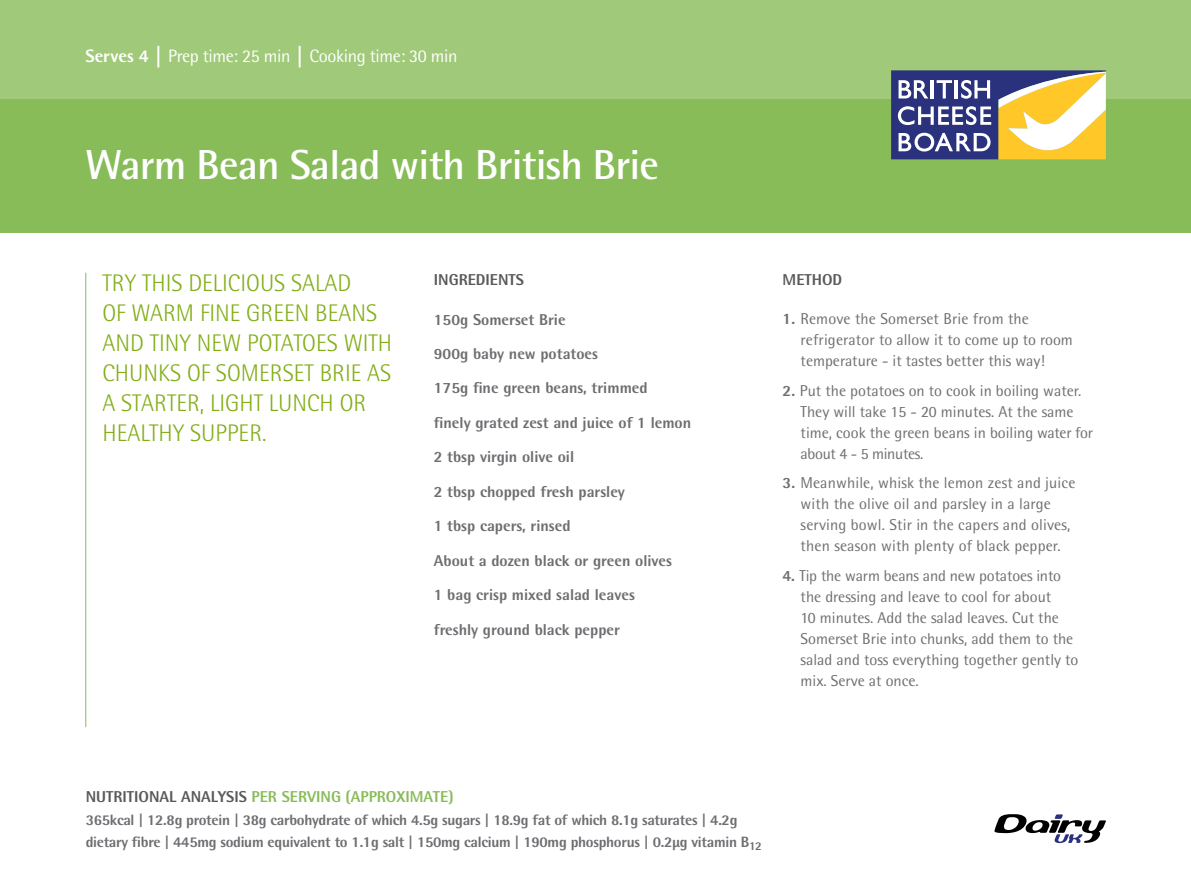
<style>
.page{position:relative;width:1191px;height:893px;background:#fff}
.page>*{position:absolute;margin:0;border:0;box-sizing:border-box;transform-origin:0 0}
.t1{font:700 42px "Rotis Semi Sans";letter-spacing:-.02em;color:#fff}
.t2{font:300 24px/30px "Rotis Semi Sans";color:#82ad17}
.t3{font:18px "Rotis Semi Sans";letter-spacing:-.02em;color:#fff}
.t4{font:15.75px/21px "Rotis Semi Sans";color:#6d6e71}
.t5{font:800 15.75px/34.5px "Rotis Semi Sans";color:#6d6e71}
.t6{font:800 15.75px "Rotis Semi Sans";color:#88bc58}
.t7{font:800 15.75px "Rotis Semi Sans";color:#58595b}
.t8{font:800 15px/22.5px "Rotis Semi Sans";letter-spacing:-.02em;color:#6d6e71}
.s1{font-weight:800}
.s2{font-weight:700;font-size:24px}
.s3{color:#58595b}
</style>
<div class="page">
<div style="left:0;top:0;width:1191px;height:233px;background:#a0c979"></div>
<div style="left:0;top:100px;width:1191px;height:133px;background:#88bc58"></div>
<svg style="left:994px;top:814px;width:112px;height:29px"></svg>
<hr style="left:85px;top:273px;width:1px;height:454px;background:#88bc58">
<svg style="left:891px;top:70px;width:215px;height:89px;background:#9f948b"></svg>
<p class="t3" style="left:85px;top:46px;width:373px"><span class="s1">Serves 4</span> <span class="s2">|</span> Prep time: 25 min <span class="s2">|</span> Cooking time: 30 min</p>
<h1 class="t1" style="left:85px;top:139px;width:575px">Warm Bean Salad with British Brie</h1>
<h2 class="t2" style="left:102px;top:268px;width:291px">TRY THIS DELICIOUS SALAD<br>OF WARM FINE GREEN BEANS<br>AND TINY NEW POTATOES WITH<br>CHUNKS OF SOMERSET BRIE AS<br>A STARTER, LIGHT LUNCH OR<br>HEALTHY SUPPER.</h2>
<p class="t7" style="left:434px;top:270px;width:89px">Ingredients</p>
<p class="t5" style="left:434px;top:302px;width:259px">150g Somerset Brie<br>900g baby new potatoes<br>175g fine green beans, trimmed<br>finely grated zest and juice of 1 lemon<br>2 tbsp virgin olive oil<br>2 tbsp chopped fresh parsley<br>1 tbsp capers, rinsed<br>About a dozen black or green olives<br>1 bag crisp mixed salad leaves<br>freshly ground black pepper</p>
<p class="t7" style="left:782px;top:270px;width:61px">Method</p>
<p class="t4" style="left:800px;top:308px;width:274px;text-indent:-18px"><span class="s1">1.</span> Remove the Somerset Brie from the refrigerator to allow it to come up to room temperature - it tastes better this way!</p>
<p class="t4" style="left:800px;top:380px;width:294px;text-indent:-18px"><span class="s1">2.</span> Put the potatoes on to cook in boiling water.<br>They will take 15 - 20 minutes. At the same time, cook the green beans in boiling water for about 4 - 5 minutes.</p>
<p class="t4" style="left:800px;top:472px;width:276px;text-indent:-18px"><span class="s1">3.</span> Meanwhile, whisk the lemon zest and juice with the olive oil and parsley in a large serving bowl. Stir in the capers and olives, then season with plenty of black pepper.</p>
<p class="t4" style="left:800px;top:565px;width:279px;text-indent:-18px"><span class="s1">4.</span> Tip the warm beans and new potatoes into the dressing and leave to cool for about<br>10 minutes. Add the salad leaves. Cut the Somerset Brie into chunks, add them to the salad and toss everything together gently to mix. Serve at once.</p>
<p class="t6" style="left:86px;top:787px;width:369px"><span class="s3">Nutritional analysis</span> per serving (approximate)</p>
<p class="t8" style="left:86px;top:808px;width:677px">365kcal | 12.8g protein | 38g carbohydrate of which 4.5g sugars | 18.9g fat of which 8.1g saturates | 4.2g dietary fibre | 445mg sodium equivalent to 1.1g salt | 150mg calcium | 190mg phosphorus | 0.2μg vitamin B<sub>12</sub></p>
</div>
